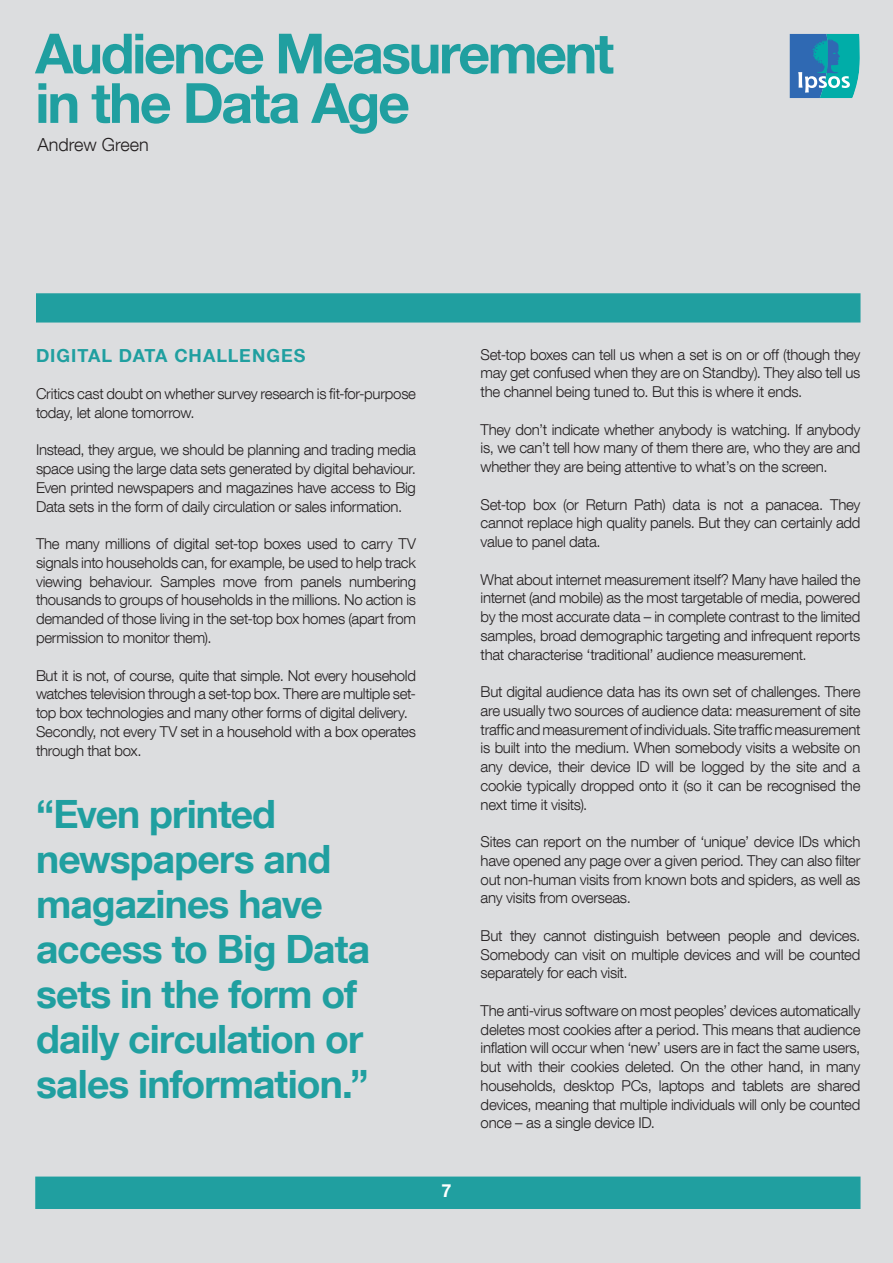
<style>
.page{position:relative;width:893px;height:1263px;background:#dcdddf}
.page>*{position:absolute;margin:0;border:0;box-sizing:border-box;transform-origin:0 0}
.t1{font:700 55.5px/49.5px "Helvetica Neue LT Com";letter-spacing:-.045em;color:#209fa0}
.t2{font:700 39px/45px "Helvetica Neue LT Com";letter-spacing:-.025em;color:#209fa0}
.t3{font:700 18px "Helvetica Neue LT Com";letter-spacing:.055em;color:#209fa0}
.t4{font:300 18px "Helvetica Neue LT Com";color:#231f20}
.t5{font:700 18px "Helvetica Neue LT Com";color:#fff}
.t6{font:300 15px/18.8px "Helvetica Neue LT Com";letter-spacing:-.02em;color:#231f20;text-align:justify}
</style>
<div class="page">
<div style="left:35px;top:1176px;width:825px;height:33px;background:#209fa0;border:2px solid #209fa0"></div>
<svg style="left:789px;top:34px;width:71px;height:64px;background:#3295b5"></svg>
<div style="left:36px;top:293px;width:824px;height:29px;background:#209fa0;border:2px solid #209fa0"></div>
<h1 class="t1" style="left:35px;top:27px;width:580px">Audience Measurement in the Data Age</h1>
<p class="t4" style="left:38px;top:133px;width:113px">Andrew Green</p>
<p class="t3" style="left:36px;top:344px;width:193px">DIGITAL DATA CHALLE</p>
<p class="t3" style="left:252px;top:344px;width:42px">NGES</p>
<p class="t6" style="left:36px;top:384px;width:382px">Critics cast doubt on whether survey research is fit-for-purpose today, let alone tomorrow.</p>
<p class="t6" style="left:36px;top:440px;width:381px">Instead, they argue, we should be planning and trading media space using the large data sets generated by digital behaviour.<br>Even printed newspapers and magazines have access to Big Data sets in the form of daily circulation or sales information.</p>
<p class="t6" style="left:36px;top:534px;width:382px">The many millions of digital set-top boxes used to carry TV signals into households can, for example, be used to help track viewing behaviour. Samples move from panels numbering thousands to groups of households in the millions. No action is demanded of those living in the set-top box homes (apart from permission to monitor them).</p>
<p class="t6" style="left:36px;top:665px;width:381px;text-align:left">But it is not, of course, quite that simple. Not every household watches television through a set-top box. There are multiple set&shy;top box technologies and many other forms of digital delivery.<br>Secondly, not every TV set in a household with a box operates through that box.</p>
<h2 class="t2" style="left:36px;top:790px;width:336px">“Even printed newspapers and magazines have access to Big Data sets in the form of daily circulation or sales information.”</h2>
<p class="t5" style="left:441px;top:1179px;width:12px">7</p>
<p class="t6" style="left:481px;top:345px;width:381px">Set-top boxes can tell us when a set is on or off (though they may get confused when they are on Standby). They also tell us the channel being tuned to. But this is where it ends.</p>
<p class="t6" style="left:481px;top:420px;width:381px">They don’t indicate whether anybody is watching. If anybody is, we can’t tell how many of them there are, who they are and whether they are being attentive to what’s on the screen.</p>
<p class="t6" style="left:481px;top:495px;width:381px">Set-top box (or Return Path) data is not a panacea. They cannot replace high quality panels. But they can certainly add value to panel data.</p>
<p class="t6" style="left:481px;top:570px;width:381px">What about internet measurement itself? Many have hailed the internet (and mobile) as the most targetable of media, powered by the most accurate data – in complete contrast to the limited samples, broad demographic targeting and infrequent reports that characterise ‘traditional’ audience measurement.</p>
<p class="t6" style="left:481px;top:682px;width:381px">But digital audience data has its own set of challenges. There are usually two sources of audience data: measurement of site traffic and measurement of individuals. Site traffic measurement is built into the medium. When somebody visits a website on any device, their device ID will be logged by the site and a cookie typically dropped onto it (so it can be recognised the next time it visits).</p>
<p class="t6" style="left:481px;top:832px;width:381px">Sites can report on the number of ‘unique’ device IDs which have opened any page over a given period. They can also filter out non-human visits from known bots and spiders, as well as any visits from overseas.</p>
<p class="t6" style="left:481px;top:926px;width:381px">But they cannot distinguish between people and devices.<br>Somebody can visit on multiple devices and will be counted separately for each visit.</p>
<p class="t6" style="left:481px;top:1001px;width:381px">The anti-virus software on most peoples’ devices automatically deletes most cookies after a period. This means that audience inflation will occur when ‘new’ users are in fact the same users, but with their cookies deleted. On the other hand, in many households, desktop PCs, laptops and tablets are shared devices, meaning that multiple individuals will only be counted once – as a single device ID.</p>
</div>
